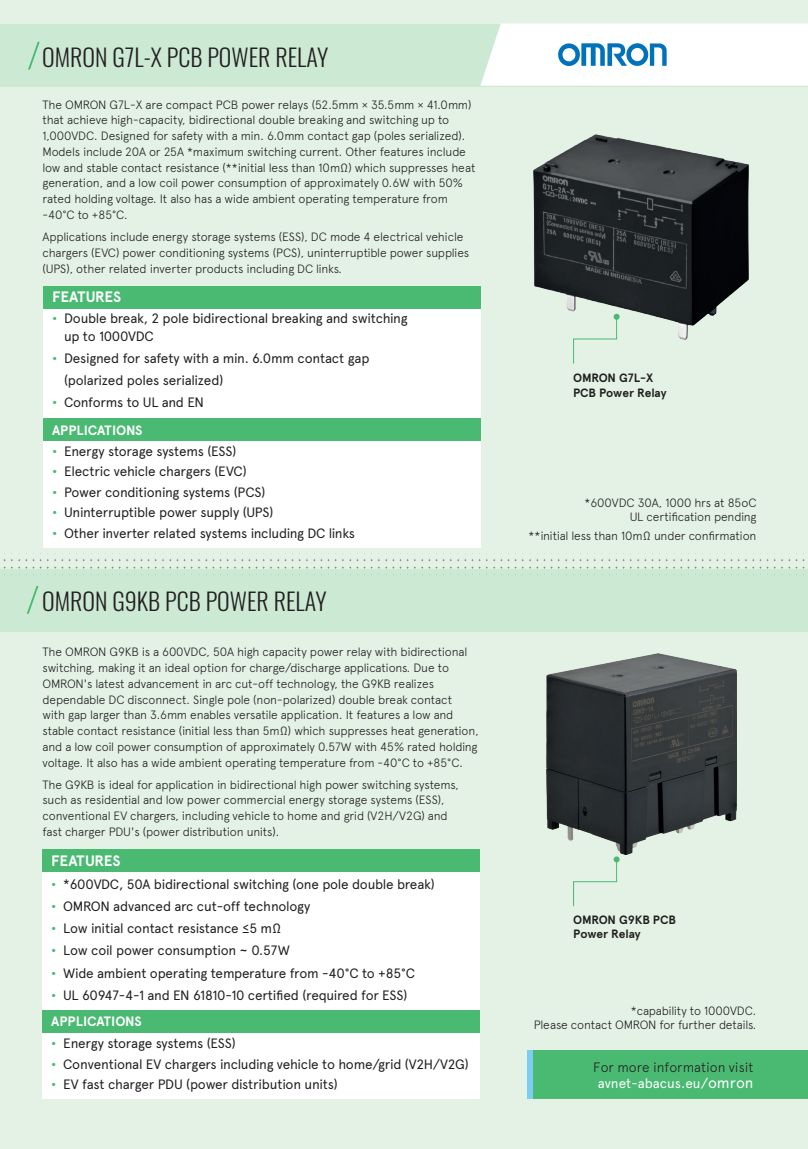
<style>
.page{position:relative;width:808px;height:1149px;background:#fff}
.page>*{position:absolute;margin:0;border:0;box-sizing:border-box;transform-origin:0 0}
.Advertorial_Headings{font:300 24px "Oswald";color:#231f20}
.Sub_Heads_Green{font:700 15px "Apercu Avnet";letter-spacing:-.005em;color:#fff}
.Body_Copy_Black{font:13.5px/18px "Apercu Avnet";letter-spacing:-.02em;color:#231f20}
.Body_Apercu_Pro_Ligh{font:300 13.5px/16.5px "Apercu Avnet";color:#231f20;text-align:center}
.Sub_Heads_Green-2{font:700 13.5px "Apercu Avnet";letter-spacing:-.005em;color:#fff}
.t1{font:300 12px/15.8px "Apercu Avnet";letter-spacing:-.015em;color:#231f20}
.t2{font:700 12px/14.4px "Apercu Avnet";letter-spacing:-.005em;color:#231f20}
.s1{font-weight:700;color:#4aba73}
.s2{font-weight:400;color:#fff}
.s3{font-weight:400;font-size:15px;color:#fff}
</style>
<div class="page">
<div style="left:0;top:0;width:808px;height:1148px;background:#e3f2e5"></div>
<div style="left:0;top:24px;width:808px;height:62px;background:#cce9d4"></div>
<div style="left:0;top:569px;width:808px;height:62px;background:#cce9d4"></div>
<svg style="left:480px;top:24px;width:328px;height:62px;background:#ecf4f9"></svg>
<img style="left:533px;top:134px;width:216px;height:206px">
<svg style="left:573px;top:313px;width:47px;height:51px"></svg>
<div style="left:43px;top:286px;width:438px;height:261px;background:#fff"></div>
<div style="left:43px;top:285px;width:438px;height:23px;background:#4aba73"></div>
<div style="left:43px;top:418px;width:438px;height:23px;background:#4aba73"></div>
<img style="left:546px;top:653px;width:190px;height:201px">
<svg style="left:573px;top:856px;width:47px;height:50px"></svg>
<div style="left:531px;top:1049px;width:277px;height:48px;background:#4aba73"></div>
<div style="left:527px;top:1049px;width:6px;height:48px;background:#7ccdf2"></div>
<div style="left:42px;top:849px;width:438px;height:248px;background:#fff"></div>
<div style="left:42px;top:849px;width:438px;height:23px;background:#4aba73"></div>
<div style="left:42px;top:1009px;width:438px;height:23px;background:#4aba73"></div>
<svg style="left:4px;top:553px;width:801px;height:16px"></svg>
<svg style="left:27px;top:586px;width:11px;height:27px"></svg>
<svg style="left:28px;top:42px;width:12px;height:28px"></svg>
<p class="Advertorial_Headings" style="left:42px;top:36px;width:288px">OMRON G7L-X PCB POWER RELAY</p>
<p class="t1" style="left:43px;top:95px;width:434px">The OMRON G7L-X are compact PCB power relays (52.5mm × 35.5mm × 41.0mm) that achieve high-capacity, bidirectional double breaking and switching up to 1,000VDC. Designed for safety with a min. 6.0mm contact gap (poles serialized).<br>Models include 20A or 25A *maximum switching current. Other features include low and stable contact resistance (**initial less than 10mΩ) which suppresses heat generation, and a low coil power consumption of approximately 0.6W with 50% rated holding voltage. It also has a wide ambient operating temperature from -40°C to +85°C.</p>
<p class="t1" style="left:43px;top:228px;width:428px">Applications include energy storage systems (ESS), DC mode 4 electrical vehicle chargers (EVC) power conditioning systems (PCS), uninterruptible power supplies (UPS), other related inverter products including DC links.</p>
<p class="Sub_Heads_Green" style="left:52px;top:286px;width:71px">FEATURES</p>
<p class="Body_Copy_Black" style="left:64px;top:307px;width:345px;text-indent:-12px"><span class="s1">•</span> Double break, 2 pole bidirectional breaking and switching up to 1000VDC</p>
<p class="Body_Copy_Black" style="left:52px;top:348px;width:319px"><span class="s1">•</span> Designed for safety with a min. 6.0mm contact gap</p>
<p class="Body_Copy_Black" style="left:64px;top:370px;width:161px">(polarized poles serialized)</p>
<p class="Body_Copy_Black" style="left:52px;top:392px;width:153px"><span class="s1">•</span> Conforms to UL and EN</p>
<p class="Sub_Heads_Green-2" style="left:52px;top:420px;width:92px">APPLICATIONS</p>
<p class="Body_Copy_Black" style="left:52px;top:441px;width:186px"><span class="s1">•</span> Energy storage systems (ESS)</p>
<p class="Body_Copy_Black" style="left:52px;top:461px;width:196px"><span class="s1">•</span> Electric vehicle chargers (EVC)</p>
<p class="Body_Copy_Black" style="left:52px;top:482px;width:215px"><span class="s1">•</span> Power conditioning systems (PCS)</p>
<p class="Body_Copy_Black" style="left:52px;top:502px;width:223px"><span class="s1">•</span> Uninterruptible power supply (UPS)</p>
<p class="Body_Copy_Black" style="left:52px;top:522px;width:305px"><span class="s1">•</span> Other inverter related systems including DC links</p>
<p class="Advertorial_Headings" style="left:42px;top:580px;width:286px">OMRON G9KB PCB POWER RELAY</p>
<p class="t1" style="left:43px;top:643px;width:438px">The OMRON G9KB is a 600VDC, 50A high capacity power relay with bidirectional switching, making it an ideal option for charge/discharge applications. Due to OMRON's latest advancement in arc cut-off technology, the G9KB realizes dependable DC disconnect. Single pole (non-polarized) double break contact<br>with gap larger than 3.6mm enables versatile application. It features a low and stable contact resistance (initial less than 5mΩ) which suppresses heat generation, and a low coil power consumption of approximately 0.57W with 45% rated holding voltage. It also has a wide ambient operating temperature from -40°C to +85°C.</p>
<p class="t1" style="left:43px;top:775px;width:418px">The G9KB is ideal for application in bidirectional high power switching systems, such as residential and low power commercial energy storage systems (ESS), conventional EV chargers, including vehicle to home and grid (V2H/V2G) and fast charger PDU's (power distribution units).</p>
<p class="Sub_Heads_Green" style="left:51px;top:849px;width:71px">FEATURES</p>
<p class="Body_Copy_Black" style="left:51px;top:873px;width:385px"><span class="s1">•</span> *600VDC, 50A bidirectional switching (one pole double break)</p>
<p class="Body_Copy_Black" style="left:51px;top:895px;width:261px"><span class="s1">•</span> OMRON advanced arc cut-off technology</p>
<p class="Body_Copy_Black" style="left:51px;top:917px;width:232px"><span class="s1">•</span> Low initial contact resistance ≤5 mΩ</p>
<p class="Body_Copy_Black" style="left:51px;top:940px;width:240px"><span class="s1">•</span> Low coil power consumption ~ 0.57W</p>
<p class="Body_Copy_Black" style="left:51px;top:962px;width:365px"><span class="s1">•</span> Wide ambient operating temperature from -40°C to +85°C</p>
<p class="Body_Copy_Black" style="left:51px;top:984px;width:358px"><span class="s1">•</span> UL 60947-4-1 and EN 61810-10 certified (required for ESS)</p>
<p class="Sub_Heads_Green-2" style="left:51px;top:1010px;width:92px">APPLICATIONS</p>
<p class="Body_Copy_Black" style="left:51px;top:1033px;width:186px"><span class="s1">•</span> Energy storage systems (ESS)</p>
<p class="Body_Copy_Black" style="left:51px;top:1053px;width:419px"><span class="s1">•</span> Conventional EV chargers including vehicle to home/grid (V2H/V2G)</p>
<p class="Body_Copy_Black" style="left:51px;top:1074px;width:288px"><span class="s1">•</span> EV fast charger PDU (power distribution units)</p>
<p class="t2" style="left:573px;top:370px;width:95px">OMRON G7L-X<br>PCB Power Relay</p>
<p class="t1" style="left:584px;top:494px;width:174px;line-height:14.4px;text-align:right">*600VDC 30A, 1000 hrs at 85oC<br>UL certification pending</p>
<p class="t1" style="left:528px;top:526px;width:229px">**initial less than 10mΩ under confirmation</p>
<p class="t2" style="left:573px;top:911px;width:104px">OMRON G9KB PCB<br>Power Relay</p>
<p class="t1" style="left:534px;top:1002px;width:224px;line-height:14.4px;text-align:right">*capability to 1000VDC.<br>Please contact OMRON for further details.</p>
<p class="Body_Apercu_Pro_Ligh" style="left:593px;top:1056px;width:162px">For more information visit <span class="s2">avnet-abacus.eu/</span><span class="s3">omron</span></p>
</div>
